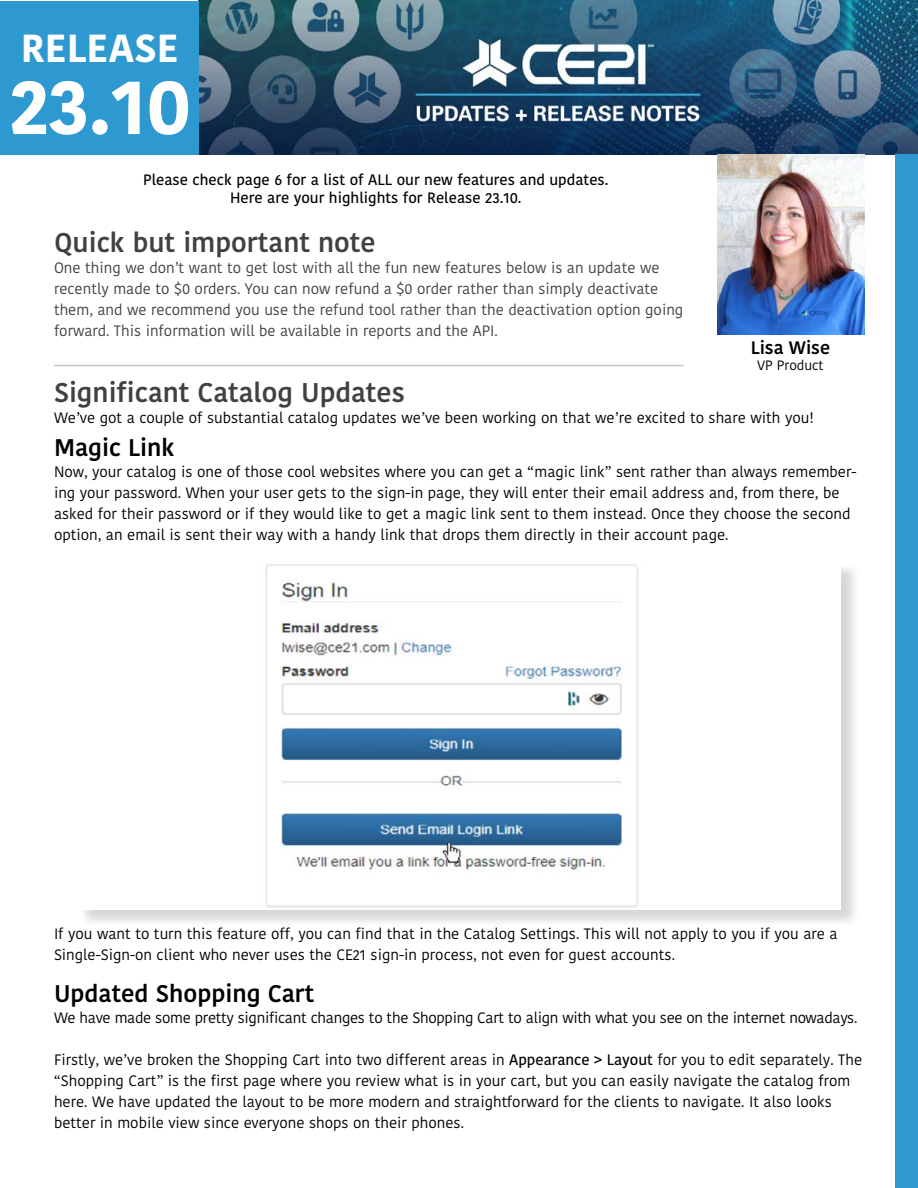
<style>
.page{position:relative;width:918px;height:1188px;background:#fff}
.page>*{position:absolute;margin:0;border:0;box-sizing:border-box;transform-origin:0 0}
.t1{font:700 78px "Kohinoor Telugu";color:#fff}
.t2{font:700 39px "Kohinoor Telugu";color:#fff}
.t3{font:600 27px "Kohinoor Telugu";color:#414042}
.t4{font:600 24px "Kohinoor Telugu";color:#000}
.t5{font:600 18px "Kohinoor Telugu";color:#000}
.t6{font:15px/21px "Kohinoor Telugu";color:#000}
.t7{font:15px/21px "Kohinoor Telugu";color:#414042}
.t8{font:15px "Kohinoor Telugu";letter-spacing:-.02em;color:#000}
.t9{font:500 15px/18px "Kohinoor Telugu";color:#000;text-align:center}
.t10{font:13.5px "Kohinoor Telugu";color:#000}
.s1{font-weight:500}
</style>
<div class="page">
<img style="left:199px;top:1px;width:719px;height:153px">
<div style="left:1px;top:1px;width:198px;height:153px;background:#2e99d0"></div>
<img style="left:718px;top:154px;width:146px;height:181px">
<div style="left:895px;top:154px;width:23px;height:1034px;background:#2e99d0"></div>
<div style="left:78px;top:563px;width:782px;height:365px;background:#000;opacity:.16"></div>
<img style="left:78px;top:563px;width:763px;height:346px">
<hr style="left:54px;top:365px;width:630px;height:1px;background:#000">
<h2 class="t2" style="left:21px;top:26px;width:159px">RELEASE</h2>
<h1 class="t1" style="left:9px;top:62px;width:184px">23.10</h1>
<p class="t9" style="left:143px;top:171px;width:467px">Please check page 6 for a list of ALL our new features and updates.<br>Here are your highlights for Release 23.10.</p>
<h3 class="t3" style="left:54px;top:227px;width:323px">Quick but important note</h3>
<p class="t7" style="left:54px;top:257px;width:631px">One thing we don’t want to get lost with all the fun new features below is an update we recently made to $0 orders. You can now refund a $0 order rather than simply deactivate them, and we recommend you use the refund tool rather than the deactivation option going forward. This information will be available in reports and the API.</p>
<p class="t5" style="left:751px;top:337px;width:81px">Lisa Wise</p>
<p class="t10" style="left:757px;top:357px;width:68px">VP Product</p>
<h3 class="t3" style="left:54px;top:377px;width:352px">Significant Catalog Updates</h3>
<p class="t6" style="left:54px;top:407px;width:761px">We’ve got a couple of substantial catalog updates we’ve been working on that we’re excited to share with you!</p>
<h3 class="t4" style="left:54px;top:434px;width:122px">Magic Link</h3>
<p class="t6" style="left:54px;top:461px;width:804px">Now, your catalog is one of those cool websites where you can get a “magic link” sent rather than always remember&shy;ing your password. When your user gets to the sign-in page, they will enter their email address and, from there, be asked for their password or if they would like to get a magic link sent to them instead. Once they choose the second option, an email is sent their way with a handy link that drops them directly in their account page.</p>
<p class="t6" style="left:54px;top:923px;width:785px">If you want to turn this feature off, you can find that in the Catalog Settings. This will not apply to you if you are a<br>Single-Sign-on client who never uses the CE21 sign-in process, not even for guest accounts.</p>
<h3 class="t4" style="left:54px;top:980px;width:262px">Updated Shopping Cart</h3>
<p class="t8" style="left:54px;top:1009px;width:805px">We have made some pretty significant changes to the Shopping Cart to align with what you see on the internet nowadays.</p>
<p class="t6" style="left:54px;top:1049px;width:810px">Firstly, we’ve broken the Shopping Cart into two different areas in <span class="s1">Appearance &gt; Layout</span> for you to edit separately. The “Shopping Cart” is the first page where you review what is in your cart, but you can easily navigate the catalog from here. We have updated the layout to be more modern and straightforward for the clients to navigate. It also looks better in mobile view since everyone shops on their phones.</p>
</div>
